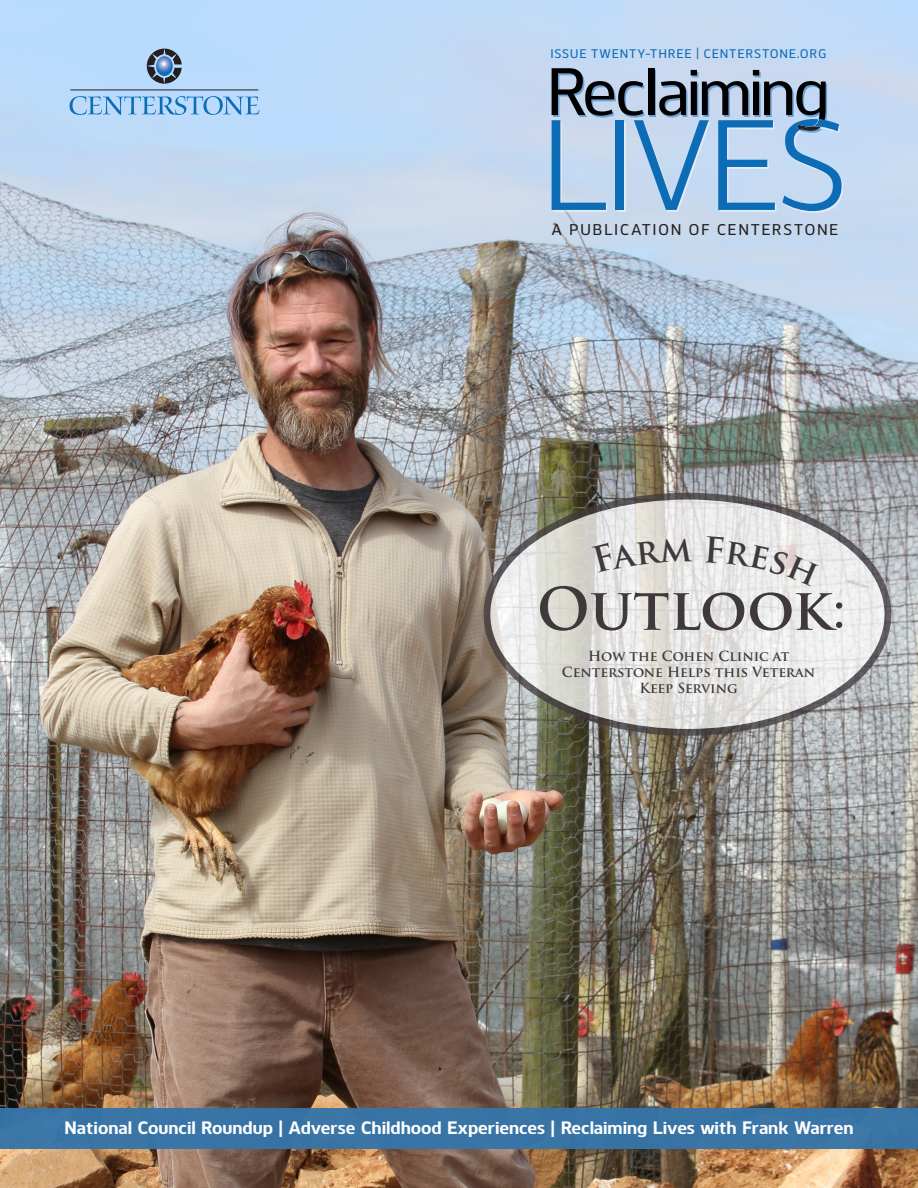
<style>
.page{position:relative;width:918px;height:1188px;background:#fff}
.page>*{position:absolute;margin:0;border:0;box-sizing:border-box;transform-origin:0 0}
.News_Notes_Captions{font:700 57.15px "Trajan Pro";color:#3f393c}
.News_Notes_Captions-2{font:700 18px "Kobern";color:#fff}
.basic_article_reg_le{font:500 15.6px "Kobern";letter-spacing:.095em;color:#231f20}
.News_Notes_Captions-3{font:700 13.65px/16.4px "Trajan Pro";color:#3f393c;text-align:center}
.basic_article_reg_le-2{font:500 12.45px "Kobern";letter-spacing:.06em;color:#0d6ab4}
.s1{font-weight:400}
</style>
<div class="page">
<img style="left:0;top:0;width:918px;height:1188px">
<div style="left:0;top:1108px;width:918px;height:41px;background:#3974a5"></div>
<svg style="left:552px;top:68px;width:291px;height:145px;background:#92afcc"></svg>
<svg style="left:487px;top:496px;width:401px;height:236px"></svg>
<div style="left:484px;top:493px;width:407px;height:243px;border:7px solid #3f393c;border-radius:50%"></div>
<svg style="left:147px;top:49px;width:35px;height:35px"></svg>
<svg style="left:70px;top:96px;width:190px;height:19px;background:#8dbee9"></svg>
<hr style="left:70px;top:89px;width:188px;height:1px;background:#231f20">
<svg style="left:592px;top:538px;width:100px;height:35px"></svg>
<svg style="left:705px;top:535px;width:114px;height:51px"></svg>
<p class="basic_article_reg_le-2" style="left:550px;top:45px;width:277px">ISSUE TWENTY-THREE | CENTERSTONE.ORG</p>
<p class="basic_article_reg_le" style="left:552px;top:219px;width:288px">A PUBLICATION OF CENTERSTONE</p>
<p class="News_Notes_Captions" style="left:537px;top:573px;width:311px">Outlook<span class="s1">:</span></p>
<p class="News_Notes_Captions-3" style="left:562px;top:648px;width:255px">How the Cohen Clinic at<br>Centerstone Helps this Veteran<br>Keep Serving</p>
<p class="News_Notes_Captions-2" style="left:65px;top:1115px;width:790px">National Council Roundup | Adverse Childhood Experiences | Reclaiming Lives with Frank Warren</p>
</div>
